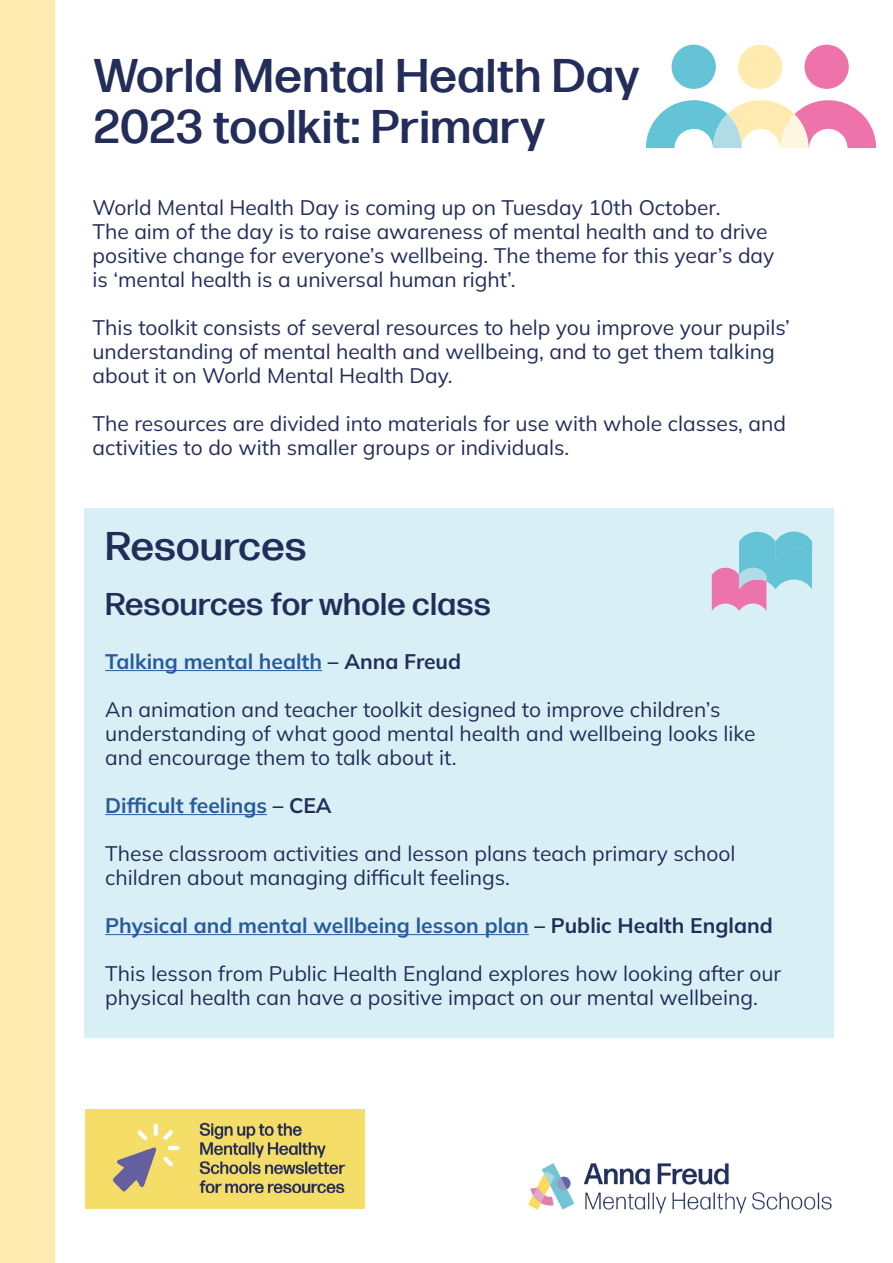
<style>
.page{position:relative;width:893px;height:1263px;background:#fff}
.page>*{position:absolute;margin:0;border:0;box-sizing:border-box;transform-origin:0 0}
.t1{font:500 47.1px/51px "Forma DJR Text";letter-spacing:.01em;color:#232d5a;scale:1.05 1}
.t2{font:500 39.9px "Forma DJR Text";letter-spacing:.005em;color:#232d5a;scale:1.05 1}
.t3{font:500 31.35px "Forma DJR Text";letter-spacing:.01em;color:#232d5a;scale:1.05 1}
.t4{font:21px/24px "Mulish";color:#232d5a}
.t5{font:700 21px "Mulish";color:#275b9b}
.s1{color:#232d5a}
</style>
<div class="page">
<div style="left:0;top:0;width:54px;height:1263px;background:#ffebaf"></div>
<div style="left:84px;top:508px;width:749px;height:529px;background:#d8f0f5"></div>
<img style="left:528px;top:1163px;width:304px;height:51px">
<hr style="left:105px;top:670px;width:217px;height:1px;background:#275b9b">
<hr style="left:105px;top:814px;width:162px;height:1px;background:#275b9b">
<hr style="left:105px;top:934px;width:424px;height:1px;background:#275b9b">
<svg style="left:712px;top:531px;width:100px;height:80px"></svg>
<img style="left:85px;top:1110px;width:280px;height:98px">
<div style="left:804px;top:44px;width:45px;height:45px;background:#ed73aa;border-radius:50%"></div>
<div style="left:672px;top:45px;width:44px;height:44px;background:#64c3d7;border-radius:50%"></div>
<div style="left:738px;top:45px;width:44px;height:44px;background:#ffebaf;border-radius:50%"></div>
<svg style="left:646px;top:100px;width:230px;height:48px"></svg>
<h1 class="t1" style="left:94px;top:46px;width:521px">World Mental Health Day<br>2023 toolkit: Primary</h1>
<p class="t4" style="left:92px;top:195px;width:683px">World Mental Health Day is coming up on Tuesday 10th October.<br>The aim of the day is to raise awareness of mental health and to drive positive change for everyone’s wellbeing. The theme for this year’s day is ‘mental health is a universal human right’.</p>
<p class="t4" style="left:92px;top:315px;width:699px">This toolkit consists of several resources to help you improve your pupils’ understanding of mental health and wellbeing, and to get them talking about it on World Mental Health Day.</p>
<p class="t4" style="left:92px;top:411px;width:695px">The resources are divided into materials for use with whole classes, and activities to do with smaller groups or individuals.</p>
<h2 class="t2" style="left:105px;top:516px;width:193px">Resources</h2>
<h3 class="t3" style="left:105px;top:581px;width:369px">Resources for whole class</h3>
<p class="t5" style="left:105px;top:647px;width:357px">Talking mental health <span class="s1">– Anna Freud</span></p>
<p class="t4" style="left:105px;top:697px;width:652px">An animation and teacher toolkit designed to improve children’s understanding of what good mental health and wellbeing looks like and encourage them to talk about it.</p>
<p class="t5" style="left:105px;top:791px;width:228px">Difficult feelings <span class="s1">– CEA</span></p>
<p class="t4" style="left:105px;top:841px;width:632px">These classroom activities and lesson plans teach primary school children about managing difficult feelings.</p>
<p class="t5" style="left:105px;top:911px;width:669px">Physical and mental wellbeing lesson plan <span class="s1">– Public Health England</span></p>
<p class="t4" style="left:105px;top:961px;width:677px">This lesson from Public Health England explores how looking after our physical health can have a positive impact on our mental wellbeing.</p>
</div>
